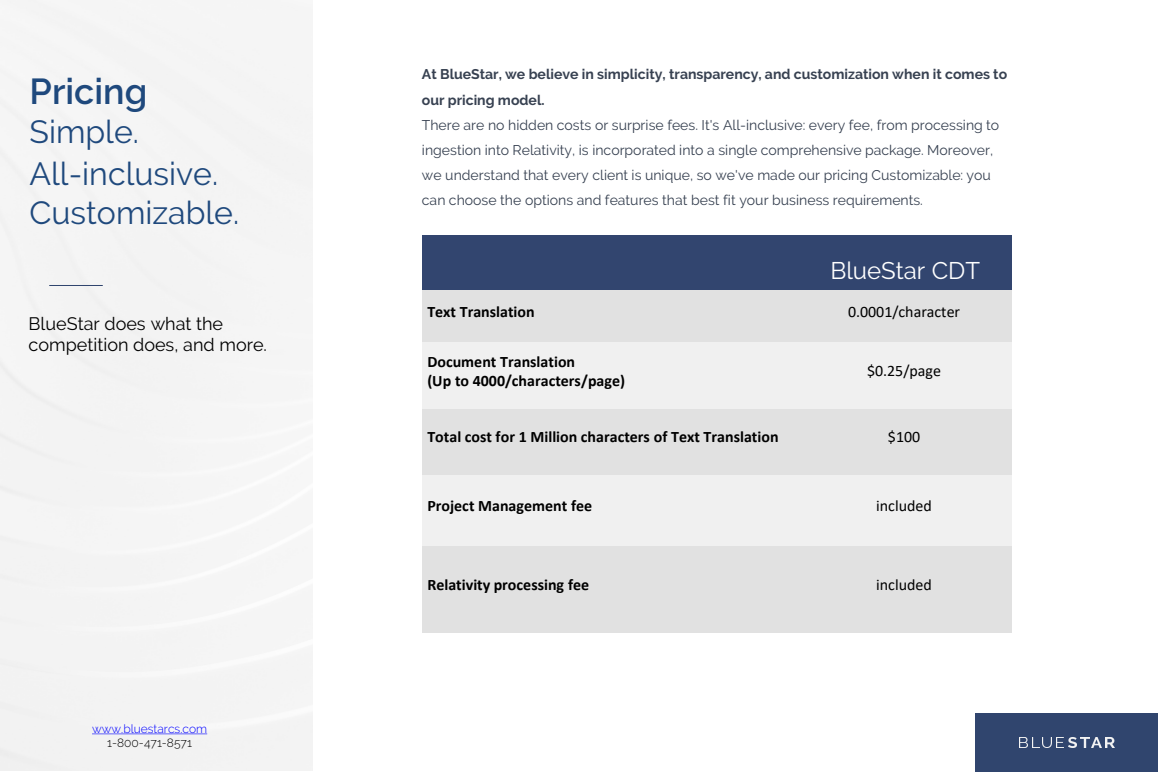
<style>
.page{position:relative;width:1158px;height:772px;background:#fff}
.page>*{position:absolute;margin:0;border:0;box-sizing:border-box;transform-origin:0 0}
.t1{font:600 36px "Raleway";color:#1f497d}
.t2{font:32px/38.4px "Raleway";color:#1f497d}
.t3{font:24px "Raleway";color:#fff}
.t4{font:18px/21.6px "Raleway";color:#000}
.t5{font:700 16px "Calibri";color:#000}
.t6{font:16px "Calibri";color:#000}
.t7{font:14px/25.2px "Raleway";color:#374151}
.t8{font:700 14px/25.2px "Raleway";color:#374151}
.t9{font:300 12px "Raleway";color:#00f}
.t10{font:300 12px "Raleway";color:#000}
</style>
<div class="page">
<svg style="left:92px;top:734px;width:115px;height:1px"></svg>
<div style="left:422px;top:235px;width:377px;height:55px;background:#32456f"></div>
<div style="left:799px;top:235px;width:212px;height:55px;background:#32456f"></div>
<div style="left:422px;top:290px;width:377px;height:53px;background:#e1e1e1"></div>
<div style="left:799px;top:290px;width:212px;height:53px;background:#e1e1e1"></div>
<div style="left:422px;top:343px;width:377px;height:66px;background:#f0f0f0"></div>
<div style="left:799px;top:343px;width:212px;height:66px;background:#f0f0f0"></div>
<div style="left:422px;top:409px;width:377px;height:66px;background:#e1e1e1"></div>
<div style="left:799px;top:409px;width:212px;height:66px;background:#e1e1e1"></div>
<div style="left:422px;top:475px;width:377px;height:71px;background:#f0f0f0"></div>
<div style="left:799px;top:475px;width:212px;height:71px;background:#f0f0f0"></div>
<div style="left:422px;top:546px;width:377px;height:86px;background:#e1e1e1"></div>
<div style="left:799px;top:546px;width:212px;height:86px;background:#e1e1e1"></div>
<div style="left:975px;top:713px;width:182px;height:59px;background:#30456e"></div>
<svg style="left:1019px;top:737px;width:31px;height:11px"></svg>
<svg style="left:1056px;top:737px;width:57px;height:11px"></svg>
<hr style="left:49px;top:285px;width:54px;height:1px;background:#30456e">
<p class="t1" style="left:30px;top:63px;width:119px">Pricing</p>
<p class="t2" style="left:30px;top:112px;width:111px">Simple.</p>
<p class="t2" style="left:30px;top:155px;width:211px">All-inclusive.<br>Customizable.</p>
<p class="t4" style="left:29px;top:312px;width:240px">BlueStar does what the competition does, and more.</p>
<p class="t9" style="left:92px;top:721px;width:117px">www.bluestarcs.com</p>
<p class="t10" style="left:107px;top:736px;width:86px">1-800-471-8571</p>
<p class="t8" style="left:422px;top:62px;width:586px">At BlueStar, we believe in simplicity, transparency, and customization when it comes to our pricing model.</p>
<p class="t7" style="left:422px;top:112px;width:578px">There are no hidden costs or surprise fees. It's All-inclusive: every fee, from processing to ingestion into Relativity, is incorporated into a single comprehensive package. Moreover, we understand that every client is unique, so we've made our pricing Customizable: you can choose the options and features that best fit your business requirements.</p>
<p class="t3" style="left:830px;top:257px;width:151px">BlueStar CDT</p>
<p class="t5" style="left:427px;top:300px;width:109px">Text Translation</p>
<p class="t6" style="left:847px;top:300px;width:114px">0.0001/character</p>
<p class="t5" style="left:427px;top:350px;width:149px">Document Translation</p>
<p class="t5" style="left:427px;top:369px;width:199px">(Up to 4000/characters/page)</p>
<p class="t6" style="left:866px;top:360px;width:75px">$0.25/page</p>
<p class="t5" style="left:427px;top:426px;width:353px">Total cost for 1 Million characters of Text Translation</p>
<p class="t6" style="left:887px;top:426px;width:34px">$100</p>
<p class="t5" style="left:427px;top:494px;width:166px">Project Management fee</p>
<p class="t6" style="left:875px;top:494px;width:57px">included</p>
<p class="t5" style="left:427px;top:573px;width:163px">Relativity processing fee</p>
<p class="t6" style="left:875px;top:573px;width:57px">included</p>
</div>
